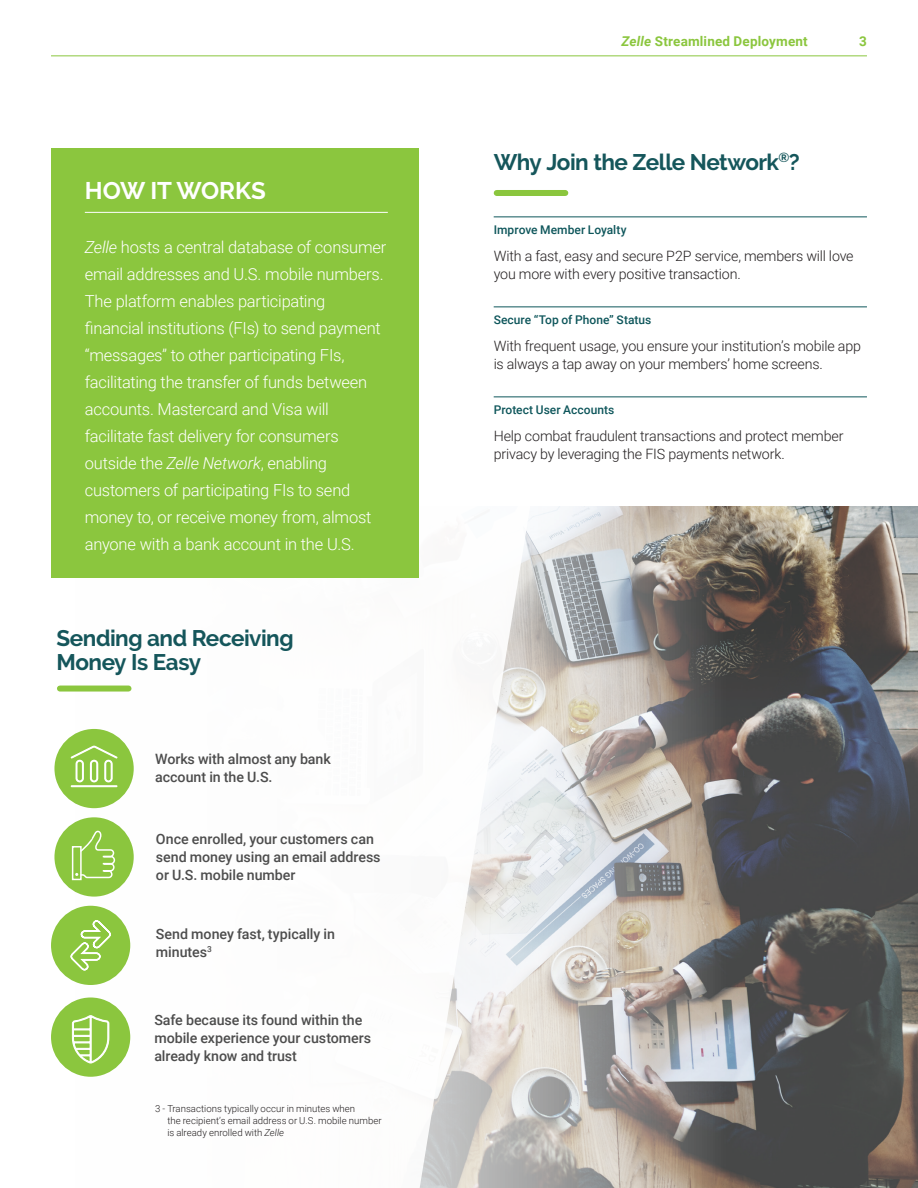
<style>
.page{position:relative;width:918px;height:1188px;background:#fff}
.page>*{position:absolute;margin:0;border:0;box-sizing:border-box;transform-origin:0 0}
.FEATURE_BOX_MAIN_TIT{font:700 24px "Raleway";color:#fff}
.B_HEAD{font:700 22.5px/24px "Raleway";letter-spacing:-.02em;color:#15565b}
.FOOTNOTE{font:300 16.5px/27px "Roboto";letter-spacing:-.015em;color:#fff}
.B_HEAD-2{font:300 14.25px/18px "Roboto";letter-spacing:-.01em;color:#231f20}
.B_HEAD-3{font:500 14.25px/18px "Roboto";letter-spacing:-.005em;color:#4d4d4d}
.HEADER_BAR_TITLE_RIG{font:700 13.5px "Roboto";letter-spacing:.015em;color:#8bc63e}
.PICTURE_CAPTION{font:500 12px "Roboto";letter-spacing:.005em;color:#0e565b}
.B_HEAD-4{font:300 9.6px/12px "Roboto";letter-spacing:.005em;color:#231f20}
.s1{font-style:italic}
</style>
<div class="page">
<img style="left:728px;top:507px;width:190px;height:681px">
<hr style="left:494px;top:216px;width:373px;height:1px;background:#0e565b">
<hr style="left:494px;top:306px;width:373px;height:1px;background:#0e565b">
<hr style="left:494px;top:396px;width:373px;height:1px;background:#0e565b">
<div style="left:497px;top:190px;width:68px;height:6px;background:#8bc63e"></div>
<hr style="left:51px;top:55px;width:816px;height:1px;background:#8bc63e">
<svg style="left:531px;top:506px;width:197px;height:682px;background:#b2ada9"></svg>
<svg style="left:51px;top:518px;width:480px;height:670px"></svg>
<div style="left:51px;top:149px;width:368px;height:429px;background:#8bc63e"></div>
<hr style="left:85px;top:212px;width:303px;height:1px;background:#fff">
<div style="left:54px;top:729px;width:80px;height:79px;background:#8bc63e;border-radius:50%"></div>
<div style="left:51px;top:998px;width:79px;height:79px;background:#8bc63e;border-radius:50%"></div>
<svg style="left:72px;top:1015px;width:37px;height:49px"></svg>
<div style="left:54px;top:817px;width:80px;height:80px;background:#8bc63e;border-radius:50%"></div>
<svg style="left:75px;top:830px;width:41px;height:49px"></svg>
<div style="left:72px;top:846px;width:10px;height:34px;border:2px solid #fff"></div>
<div style="left:71px;top:786px;width:46px;height:1px;border:1px solid #fff"></div>
<svg style="left:71px;top:746px;width:46px;height:36px"></svg>
<div style="left:51px;top:906px;width:79px;height:79px;background:#8bc63e;border-radius:50%"></div>
<svg style="left:70px;top:920px;width:41px;height:51px"></svg>
<div style="left:60px;top:686px;width:69px;height:6px;background:#8bc63e"></div>
<p class="FEATURE_BOX_MAIN_TIT" style="left:85px;top:177px;width:183px">HOW IT WORKS</p>
<p class="FOOTNOTE" style="left:85px;top:233px;width:303px"><span class="s1">Zelle</span> hosts a central database of consumer email addresses and U.S. mobile numbers.<br>The platform enables participating financial institutions (FIs) to send payment “messages” to other participating FIs, facilitating the transfer of funds between accounts. Mastercard and Visa will facilitate fast delivery for consumers outside the <span class="s1">Zelle Network</span>, enabling customers of participating FIs to send money to, or receive money from, almost anyone with a bank account in the U.S.</p>
<p class="B_HEAD" style="left:57px;top:626px;width:239px">Sending and Receiving<br>Money Is Easy</p>
<p class="B_HEAD-3" style="left:155px;top:749px;width:177px">Works with almost any bank account in the U.S.</p>
<p class="B_HEAD-3" style="left:156px;top:830px;width:226px">Once enrolled, your customers can send money using an email address or U.S. mobile number</p>
<p class="B_HEAD-3" style="left:156px;top:924px;width:181px">Send money fast, typically in minutes<sup>3</sup></p>
<p class="B_HEAD-3" style="left:154px;top:1010px;width:218px">Safe because its found within the mobile experience your customers already know and trust</p>
<p class="B_HEAD-4" style="left:167px;top:1102px;width:216px;text-indent:-12px">3 - Transactions typically occur in minutes when<br>the recipient’s email address or U.S. mobile number is already enrolled with <span class="s1">Zelle</span></p>
<p class="HEADER_BAR_TITLE_RIG" style="left:622px;top:32px;width:188px"><span class="s1">Zelle</span> Streamlined Deployment</p>
<p class="HEADER_BAR_TITLE_RIG" style="left:859px;top:32px;width:9px">3</p>
<p class="B_HEAD" style="left:494px;top:150px;width:308px">Why Join the Zelle Network<sup>®</sup>?</p>
<p class="PICTURE_CAPTION" style="left:494px;top:222px;width:134px">Improve Member Loyalty</p>
<p class="B_HEAD-2" style="left:494px;top:247px;width:361px">With a fast, easy and secure P2P service, members will love you more with every positive transaction.</p>
<p class="PICTURE_CAPTION" style="left:494px;top:312px;width:159px">Secure “Top of Phone” Status</p>
<p class="B_HEAD-2" style="left:494px;top:337px;width:369px">With frequent usage, you ensure your institution’s mobile app is always a tap away on your members’ home screens.</p>
<p class="PICTURE_CAPTION" style="left:494px;top:402px;width:122px">Protect User Accounts</p>
<p class="B_HEAD-2" style="left:494px;top:427px;width:351px">Help combat fraudulent transactions and protect member privacy by leveraging the FIS payments network.</p>
</div>
